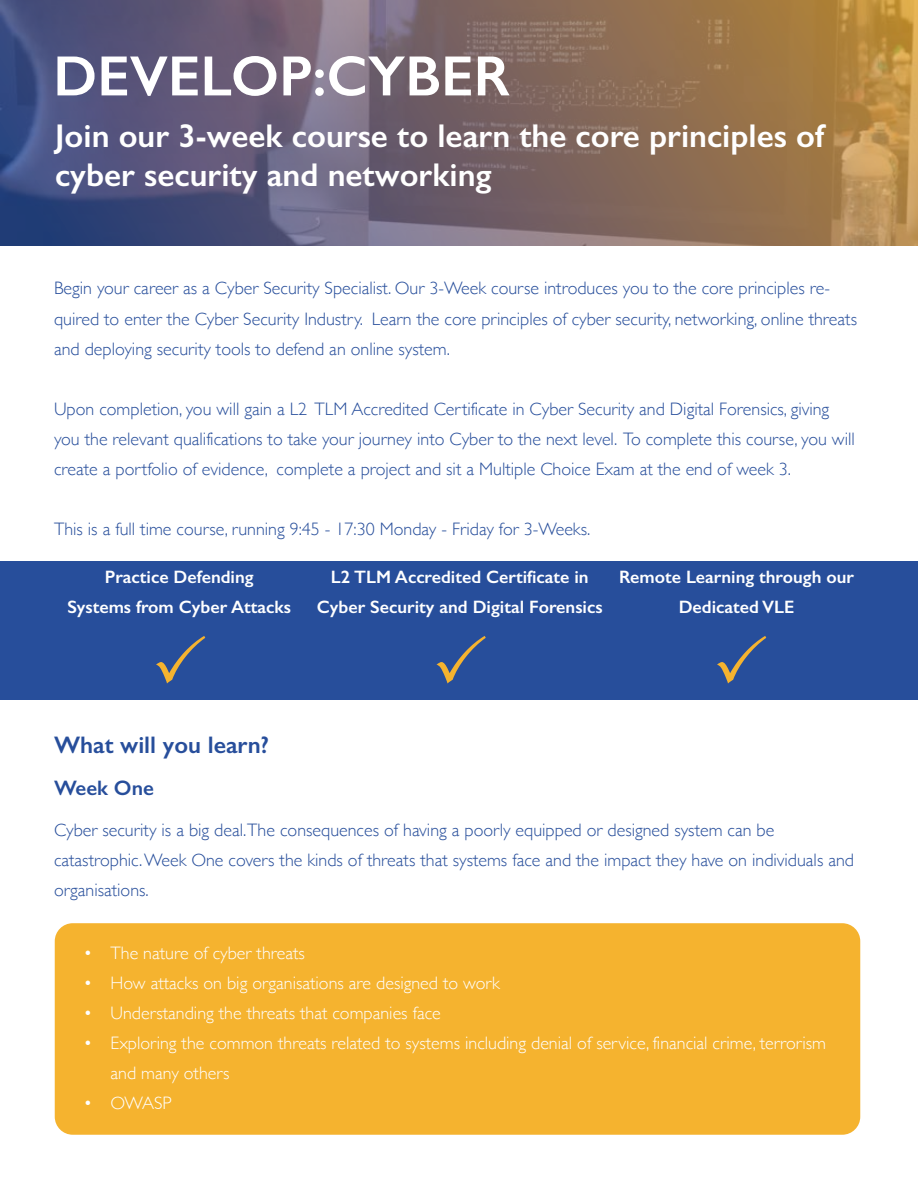
<style>
.page{position:relative;width:918px;height:1188px;background:#fff}
.page>*{position:absolute;margin:0;border:0;box-sizing:border-box;transform-origin:0 0}
.t1{font:600 57px "Gill Sans";color:#fff}
.t2{font:600 33px/39.6px "Gill Sans";color:#fff}
.t3{font:600 24px "Gill Sans";color:#274e9b}
.t4{font:600 21px "Gill Sans";color:#274e9b}
.t5{font:300 18px/30px "Gill Sans";color:#274e9b}
.t6{font:300 18px/30px "Gill Sans";color:#fff}
.t7{font:600 18px/30px "Gill Sans";color:#fff;text-align:center}
</style>
<div class="page">
<div style="left:0;top:561px;width:918px;height:139px;background:#274e9b"></div>
<hr style="left:917px;top:1006px;width:1px;height:182px;background:#274e9b">
<svg style="left:1px;top:1px;width:917px;height:245px;background:#796767"></svg>
<div style="left:55px;top:923px;width:805px;height:212px;background:#f5b32f;border-radius:18px"></div>
<h1 class="t1" style="left:53px;top:42px;width:459px">DEVELOP:CYBER</h1>
<h2 class="t2" style="left:55px;top:116px;width:771px">Join our 3-week course to learn the core principles of cyber security and networking</h2>
<p class="t5" style="left:54px;top:273px;width:805px">Begin your career as a Cyber Security Specialist. Our 3-Week course introduces you to the core principles re&shy;quired to enter the Cyber Security Industry. Learn the core principles of cyber security, networking, online threats and deploying security tools to defend an online system.</p>
<p class="t5" style="left:54px;top:393px;width:802px">Upon completion, you will gain a L2 TLM Accredited Certificate in Cyber Security and Digital Forensics, giving you the relevant qualifications to take your journey into Cyber to the next level. To complete this course, you will create a portfolio of evidence, complete a project and sit a Multiple Choice Exam at the end of week 3.</p>
<p class="t5" style="left:54px;top:513px;width:538px">This is a full time course, running 9:45 - 17:30 Monday - Friday for 3-Weeks.</p>
<p class="t7" style="left:67px;top:562px;width:225px">Practice Defending<br>Systems from Cyber Attacks</p>
<p class="t7" style="left:317px;top:562px;width:287px">L2 TLM Accredited Certificate in<br>Cyber Security and Digital Forensics</p>
<p class="t7" style="left:619px;top:562px;width:236px">Remote Learning through our<br>Dedicated VLE</p>
<h3 class="t3" style="left:54px;top:731px;width:217px">What will you learn?</h3>
<p class="t4" style="left:54px;top:775px;width:101px">Week One</p>
<p class="t5" style="left:54px;top:814px;width:802px">Cyber security is a big deal.The consequences of having a poorly equipped or designed system can be catastrophic. Week One covers the kinds of threats that systems face and the impact they have on individuals and organisations.</p>
<p class="t6" style="left:84px;top:937px;width:223px">• The nature of cyber threats</p>
<p class="t6" style="left:84px;top:967px;width:418px">• How attacks on big organisations are designed to work</p>
<p class="t6" style="left:84px;top:997px;width:359px">• Understanding the threats that companies face</p>
<p class="t6" style="left:111px;top:1027px;width:717px;text-indent:-27px">• Exploring the common threats related to systems including denial of service, financial crime, terrorism and many others</p>
<p class="t6" style="left:84px;top:1087px;width:90px">• OWASP</p>
</div>
